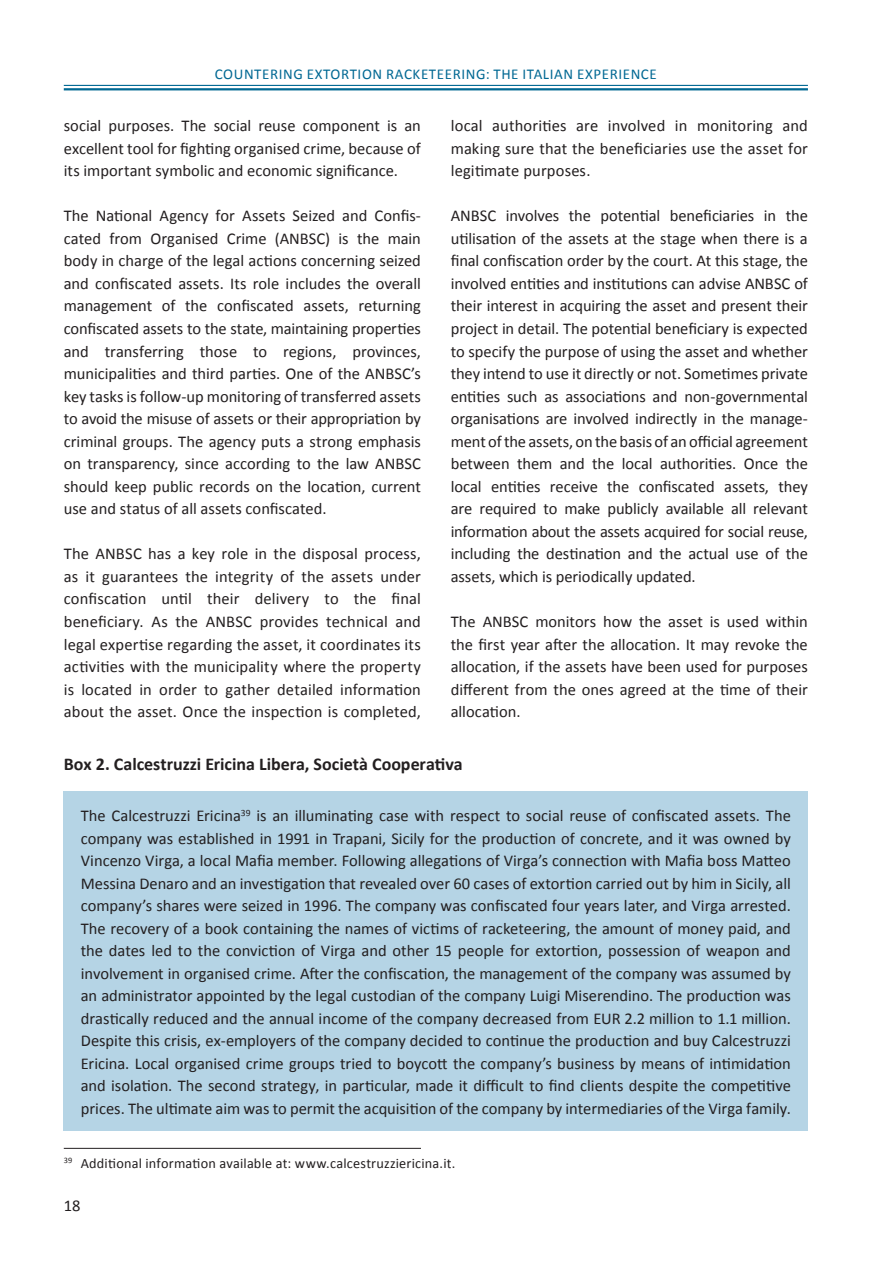
<style>
.page{position:relative;width:893px;height:1263px;background:#fff}
.page>*{position:absolute;margin:0;border:0;box-sizing:border-box;transform-origin:0 0}
.t1{font:700 18px "Calibri";color:#231f20}
.t2{font:16.5px/22.5px "Calibri";color:#231f20;text-align:justify}
.t3{font:15px "Calibri";letter-spacing:.04em;color:#006893}
.t4{font:14.25px "Calibri";letter-spacing:.015em;color:#231f20}
</style>
<div class="page">
<hr style="left:64px;top:85px;width:744px;height:1px;background:#006893">
<hr style="left:64px;top:88px;width:744px;height:2px;background:#006893">
<div style="left:64px;top:792px;width:744px;height:339px;background:#b5d4e5"></div>
<hr style="left:64px;top:1148px;width:357px;height:1px;background:#231f20">
<p class="t3" style="left:215px;top:65px;width:29px">counte</p>
<p class="t3" style="left:270px;top:65px;width:160px">ring extortion racketee</p>
<p class="t3" style="left:453px;top:65px;width:206px">ring: THE ITALIAN EXPERIENCE</p>
<p class="t2" style="left:64px;top:115px;width:359px">social purposes. The social reuse component is an excellent tool for fighting organised crime, because of its important symbolic and economic significance.</p>
<p class="t2" style="left:64px;top:205px;width:359px">The National Agency for Assets Seized and Confis&shy;cated from Organised Crime (ANBSC) is the main body in charge of the legal actions concerning seized and confiscated assets. Its role includes the overall management of the confiscated assets, returning confiscated assets to the state, maintaining properties and transferring those to regions, provinces, municipalities and third parties. One of the ANBSC’s key tasks is follow-up monitoring of transferred assets to avoid the misuse of assets or their appropriation by criminal groups. The agency puts a strong emphasis on transparency, since according to the law ANBSC should keep public records on the location, current use and status of all assets confiscated.</p>
<p class="t2" style="left:64px;top:543px;width:359px">The ANBSC has a key role in the disposal process, as it guarantees the integrity of the assets under confiscation until their delivery to the final beneficiary. As the ANBSC provides technical and legal expertise regarding the asset, it coordinates its activities with the municipality where the property is located in order to gather detailed information about the asset. Once the inspection is completed,</p>
<p class="t2" style="left:451px;top:115px;width:359px">local authorities are involved in monitoring and making sure that the beneficiaries use the asset for legitimate purposes.</p>
<p class="t2" style="left:451px;top:205px;width:359px">ANBSC involves the potential beneficiaries in the utilisation of the assets at the stage when there is a final confiscation order by the court. At this stage, the involved entities and institutions can advise ANBSC of their interest in acquiring the asset and present their project in detail. The potential beneficiary is expected to specify the purpose of using the asset and whether they intend to use it directly or not. Sometimes private entities such as associations and non-governmental organisations are involved indirectly in the manage&shy;ment of the assets, on the basis of an official agreement between them and the local authorities. Once the local entities receive the confiscated assets, they are required to make publicly available all relevant information about the assets acquired for social reuse, including the destination and the actual use of the assets, which is periodically updated.</p>
<p class="t2" style="left:451px;top:610px;width:359px">The ANBSC monitors how the asset is used within the first year after the allocation. It may revoke the allocation, if the assets have been used for purposes different from the ones agreed at the time of their allocation.</p>
<p class="t1" style="left:64px;top:753px;width:401px">Box 2. Calcestruzzi Ericina Libera, Società Cooperativa</p>
<p class="t2" style="left:81px;top:804px;width:712px">The Calcestruzzi Ericina<sup>39</sup> is an illuminating case with respect to social reuse of confiscated assets. The company was established in 1991 in Trapani, Sicily for the production of concrete, and it was owned by Vincenzo Virga, a local Mafia member. Following allegations of Virga’s connection with Mafia boss Matteo Messina Denaro and an investigation that revealed over 60 cases of extortion carried out by him in Sicily, all company’s shares were seized in 1996. The company was confiscated four years later, and Virga arrested.<br>The recovery of a book containing the names of victims of racketeering, the amount of money paid, and the dates led to the conviction of Virga and other 15 people for extortion, possession of weapon and involvement in organised crime. After the confiscation, the management of the company was assumed by an administrator appointed by the legal custodian of the company Luigi Miserendino. The production was drastically reduced and the annual income of the company decreased from EUR 2.2 million to 1.1 million.<br>Despite this crisis, ex-employers of the company decided to continue the production and buy Calcestruzzi Ericina. Local organised crime groups tried to boycott the company’s business by means of intimidation and isolation. The second strategy, in particular, made it difficult to find clients despite the competitive prices. The ultimate aim was to permit the acquisition of the company by intermediaries of the Virga family.</p>
<p class="t4" style="left:64px;top:1154px;width:393px"><sup>39</sup> Additional information available at: www.calcestruzziericina.it.</p>
<p class="t2" style="left:64px;top:1194px;width:18px">18</p>
</div>
